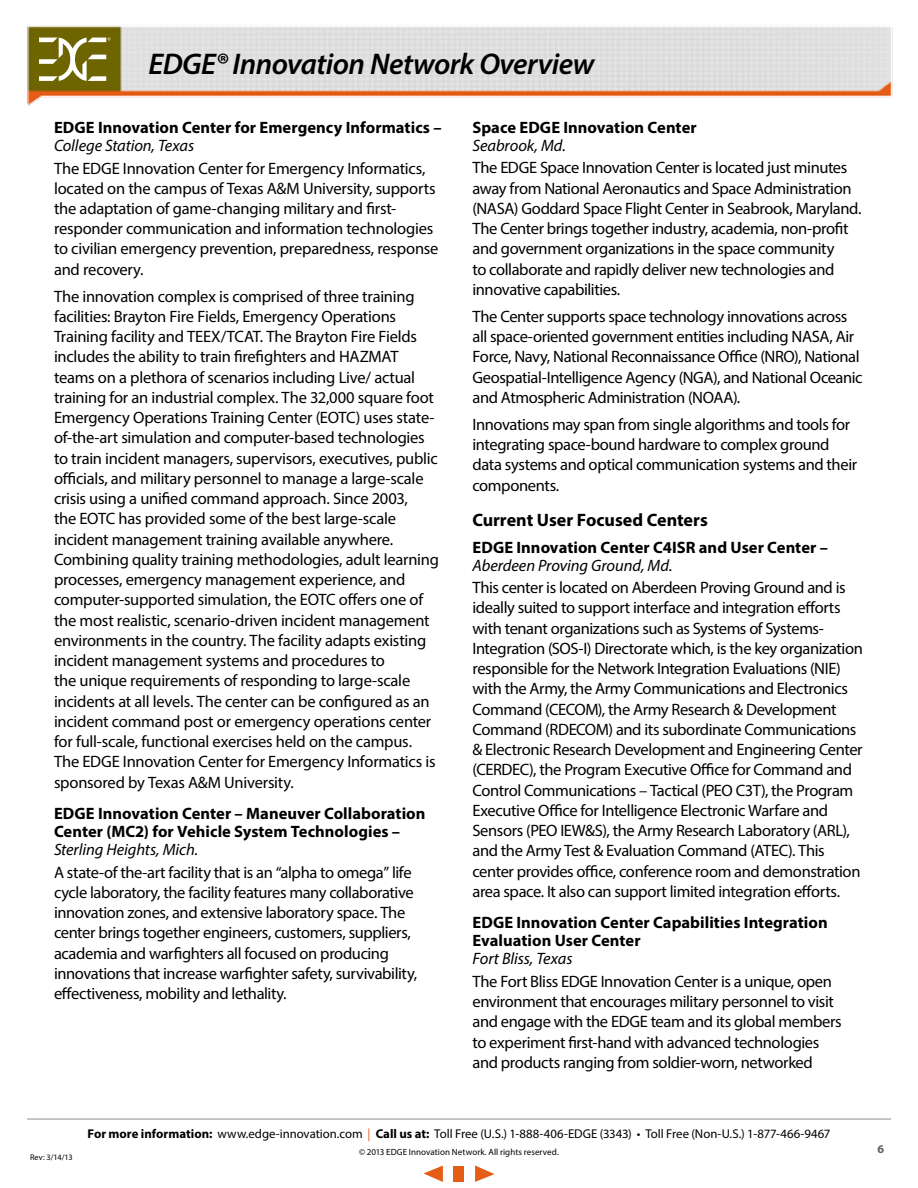
<style>
.page{position:relative;width:918px;height:1188px;background:#fff}
.page>*{position:absolute;margin:0;border:0;box-sizing:border-box;transform-origin:0 0}
.t1{font:italic 600 30px "Myriad Pro";letter-spacing:-.015em;color:#000}
.t2{font:700 18px "Myriad Pro";color:#000}
.t3{font:16.5px/20.2px "Myriad Pro";letter-spacing:-.02em;color:#000}
.t4{font:700 16.5px/18px "Myriad Pro";color:#000}
.t5{font:italic 16.5px "Myriad Pro";letter-spacing:-.005em;color:#000}
.t6{font:12.75px "Myriad Pro";color:#000}
.t7{font:700 12px "Myriad Pro";color:#5e5e5f}
.t8{font:9px "Myriad Pro";letter-spacing:.005em;color:#000}
.t9{font:8.25px "Myriad Pro";letter-spacing:-.01em;color:#000}
.s1{font-weight:700}
.s2{color:#e55c17}
</style>
<div class="page">
<img style="left:27px;top:26px;width:866px;height:81px">
<svg style="left:39px;top:37px;width:71px;height:44px"></svg>
<hr style="left:27px;top:1119px;width:864px;height:1px;background:#919192">
<svg style="left:423px;top:1166px;width:20px;height:16px"></svg>
<svg style="left:475px;top:1166px;width:20px;height:16px"></svg>
<div style="left:453px;top:1166px;width:11px;height:16px;background:#e55c17"></div>
<h1 class="t1" style="left:148px;top:45px;width:447px">EDGE® Innovation Network Overview</h1>
<p class="t4" style="left:54px;top:118px;width:389px">EDGE Innovation Center for Emergency Informatics –</p>
<p class="t5" style="left:54px;top:135px;width:142px">College Station, Texas</p>
<p class="t3" style="left:54px;top:158px;width:386px">The EDGE Innovation Center for Emergency Informatics, located on the campus of Texas A&amp;M University, supports the adaptation of game-changing military and first&shy;responder communication and information technologies to civilian emergency prevention, preparedness, response and recovery.</p>
<p class="t3" style="left:54px;top:286px;width:387px">The innovation complex is comprised of three training facilities: Brayton Fire Fields, Emergency Operations Training facility and TEEX/TCAT. The Brayton Fire Fields includes the ability to train firefighters and HAZMAT teams on a plethora of scenarios including Live/ actual training for an industrial complex. The 32,000 square foot Emergency Operations Training Center (EOTC) uses state&shy;of-the-art simulation and computer-based technologies to train incident managers, supervisors, executives, public officials, and military personnel to manage a large-scale crisis using a unified command approach. Since 2003,<br>the EOTC has provided some of the best large-scale incident management training available anywhere.<br>Combining quality training methodologies, adult learning processes, emergency management experience, and computer-supported simulation, the EOTC offers one of the most realistic, scenario-driven incident management environments in the country. The facility adapts existing incident management systems and procedures to<br>the unique requirements of responding to large-scale incidents at all levels. The center can be configured as an incident command post or emergency operations center for full-scale, functional exercises held on the campus.<br>The EDGE Innovation Center for Emergency Informatics is sponsored by Texas A&amp;M University.</p>
<p class="t4" style="left:54px;top:804px;width:373px">EDGE Innovation Center – Maneuver Collaboration<br>Center (MC2) for Vehicle System Technologies –</p>
<p class="t5" style="left:54px;top:839px;width:146px">Sterling Heights, Mich.</p>
<p class="t3" style="left:54px;top:862px;width:365px">A state-of the-art facility that is an “alpha to omega” life cycle laboratory, the facility features many collaborative innovation zones, and extensive laboratory space. The center brings together engineers, customers, suppliers, academia and warfighters all focused on producing innovations that increase warfighter safety, survivability, effectiveness, mobility and lethality.</p>
<p class="t4" style="left:473px;top:118px;width:226px">Space EDGE Innovation Center</p>
<p class="t5" style="left:473px;top:135px;width:95px">Seabrook, Md.</p>
<p class="t3" style="left:473px;top:157px;width:391px">The EDGE Space Innovation Center is located just minutes away from National Aeronautics and Space Administration (NASA) Goddard Space Flight Center in Seabrook, Maryland.<br>The Center brings together industry, academia, non-profit and government organizations in the space community<br>to collaborate and rapidly deliver new technologies and innovative capabilities.</p>
<p class="t3" style="left:473px;top:306px;width:392px">The Center supports space technology innovations across all space-oriented government entities including NASA, Air Force, Navy, National Reconnaissance Office (NRO), National Geospatial-Intelligence Agency (NGA), and National Oceanic and Atmospheric Administration (NOAA).</p>
<p class="t3" style="left:473px;top:414px;width:386px">Innovations may span from single algorithms and tools for integrating space-bound hardware to complex ground data systems and optical communication systems and their components.</p>
<p class="t2" style="left:472px;top:508px;width:237px">Current User Focused Centers</p>
<p class="t4" style="left:472px;top:538px;width:357px">EDGE Innovation Center C4ISR and User Center –</p>
<p class="t5" style="left:472px;top:555px;width:201px">Aberdeen Proving Ground, Md.</p>
<p class="t3" style="left:472px;top:577px;width:392px">This center is located on Aberdeen Proving Ground and is ideally suited to support interface and integration efforts with tenant organizations such as Systems of Systems-Integration (SOS-I) Directorate which, is the key organization responsible for the Network Integration Evaluations (NIE) with the Army, the Army Communications and Electronics Command (CECOM), the Army Research &amp; Development Command (RDECOM) and its subordinate Communications &amp; Electronic Research Development and Engineering Center (CERDEC), the Program Executive Office for Command and Control Communications – Tactical (PEO C3T), the Program Executive Office for Intelligence Electronic Warfare and Sensors (PEO IEW&amp;S), the Army Research Laboratory (ARL), and the Army Test &amp; Evaluation Command (ATEC). This center provides office, conference room and demonstration area space. It also can support limited integration efforts.</p>
<p class="t4" style="left:472px;top:913px;width:357px">EDGE Innovation Center Capabilities Integration<br>Evaluation User Center</p>
<p class="t5" style="left:472px;top:949px;width:102px">Fort Bliss, Texas</p>
<p class="t3" style="left:472px;top:971px;width:371px">The Fort Bliss EDGE Innovation Center is a unique, open environment that encourages military personnel to visit and engage with the EDGE team and its global members to experiment first-hand with advanced technologies and products ranging from soldier-worn, networked</p>
<p class="t9" style="left:30px;top:1152px;width:44px">Rev: 3/14/13</p>
<p class="t6" style="left:87px;top:1126px;width:744px"><span class="s1">For more information:</span> www.edge-innovation.com <span class="s2">|</span> <span class="s1">Call us at:</span> Toll Free (U.S.) 1-888-406-EDGE (3343) • Toll Free (Non-U.S.) 1-877-466-9467</p>
<p class="t8" style="left:359px;top:1146px;width:201px">© 2013 EDGE Innovation Network. All rights reserved.</p>
<p class="t7" style="left:878px;top:1141px;width:8px">6</p>
</div>
